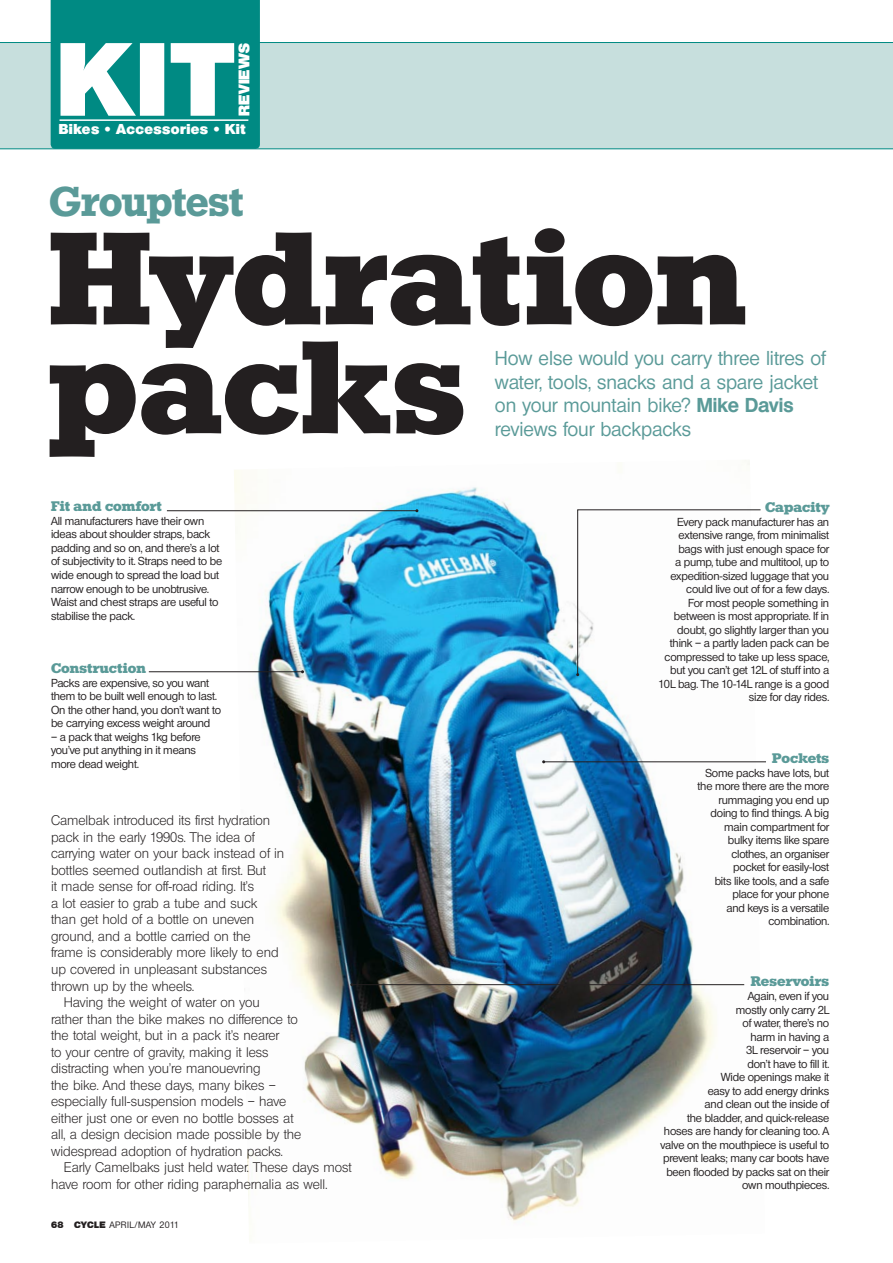
<style>
.page{position:relative;width:893px;height:1263px;background:#fff}
.page>*{position:absolute;margin:0;border:0;box-sizing:border-box;transform-origin:0 0}
.t1{font:700 127.65px/108.9px "Stafford";letter-spacing:.015em;color:#231f20}
.t2{font:600 40.35px "Stafford";letter-spacing:-.015em;color:#5a9a98}
.t3{font:500 19.5px/23.4px "Olympia";letter-spacing:-.005em;color:#5a9a98}
.t4{font:800 14.85px "Olympia";letter-spacing:.02em;color:#fff}
.t5{font:800 13.95px "Olympia";letter-spacing:.03em;color:#fff}
.t6{font:300 13.5px/16.5px "Olympia";color:#231f20}
.t7{font:700 13.5px "Stafford";letter-spacing:.005em;color:#5a9a98}
.t8{font:500 11.25px/13.5px "Olympia";letter-spacing:-.015em;color:#231f20}
.t9{font:500 9px "Olympia";letter-spacing:.05em;color:#231f20}
.s1{font-family:"Utopia";font-weight:700}
.s2{font-weight:700}
.s3{font-weight:800}
</style>
<div class="page">
<img style="left:234px;top:460px;width:531px;height:761px">
<hr style="left:352px;top:984px;width:392px;height:1px;background:#231f20">
<div style="left:0;top:42px;width:893px;height:107px;background:#c7dfdd"></div>
<svg style="left:51px;top:0;width:209px;height:149px"></svg>
<hr style="left:60px;top:119px;width:188px;height:2px;background:#fff">
<hr style="left:149px;top:671px;width:154px;height:1px;background:#231f20">
<hr style="left:544px;top:761px;width:222px;height:1px;background:#231f20">
<hr style="left:167px;top:510px;width:250px;height:1px;background:#231f20">
<svg style="left:576px;top:509px;width:185px;height:167px"></svg>
<p class="t4" style="left:235px;top:116px;width:74px;rotate:-90deg">REVIEWS</p>
<p class="t5" style="left:59px;top:121px;width:188px">Bikes <span class="s1">•</span> Accessories <span class="s1">•</span> Kit</p>
<p class="t2" style="left:49px;top:176px;width:195px">Grouptest</p>
<p class="t1" style="left:49px;top:226px;width:698px">Hydration packs</p>
<p class="t3" style="left:495px;top:347px;width:332px">How else would you carry three litres of water, tools, snacks and a spare jacket on your mountain bike? <span class="s2">Mike Davis </span>reviews four backpacks</p>
<p class="t7" style="left:51px;top:498px;width:112px">Fit and comfort</p>
<p class="t8" style="left:51px;top:514px;width:173px">All manufacturers have their own ideas about shoulder straps, back padding and so on, and there's a lot of subjectivity to it. Straps need to be wide enough to spread the load but narrow enough to be unobtrusive.<br>Waist and chest straps are useful to stabilise the pack.</p>
<p class="t7" style="left:51px;top:660px;width:96px">Construction</p>
<p class="t8" style="left:51px;top:676px;width:171px">Packs are expensive, so you want them to be built well enough to last.<br>On the other hand, you don't want to be carrying excess weight around</p>
<p class="t8" style="left:51px;top:730px;width:151px">– a pack that weighs 1kg before you've put anything in it means more dead weight.</p>
<p class="t6" style="left:51px;top:812px;width:235px">Camelbak introduced its first hydration pack in the early 1990s. The idea of carrying water on your back instead of in bottles seemed outlandish at first. But<br>it made sense for off-road riding. It's<br>a lot easier to grab a tube and suck than get hold of a bottle on uneven ground, and a bottle carried on the frame is considerably more likely to end up covered in unpleasant substances thrown up by the wheels.</p>
<p class="t6" style="left:51px;top:994px;width:252px;text-indent:13px">Having the weight of water on you<br>rather than the bike makes no difference to the total weight, but in a pack it's nearer<br>to your centre of gravity, making it less distracting when you're manouevring<br>the bike. And these days, many bikes – especially full-suspension models – have either just one or even no bottle bosses at all, a design decision made possible by the widespread adoption of hydration packs.</p>
<p class="t6" style="left:51px;top:1159px;width:302px;text-indent:13px">Early Camelbaks just held water. These days most have room for other riding paraphernalia as well.</p>
<p class="t9" style="left:51px;top:1219px;width:130px"><span class="s3">68 cycle</span> APRIL/MAY 2011</p>
<p class="t7" style="left:765px;top:499px;width:66px">Capacity</p>
<p class="t8" style="left:659px;top:515px;width:172px;text-align:right">Every pack manufacturer has an extensive range, from minimalist bags with just enough space for<br>a pump, tube and multitool, up to expedition-sized luggage that you could live out of for a few days.<br>For most people something in between is most appropriate. If in doubt, go slightly larger than you think – a partly laden pack can be compressed to take up less space, but you can't get 12L of stuff into a<br>10L bag. The 10-14L range is a good size for day rides.</p>
<p class="t7" style="left:772px;top:750px;width:58px">Pockets</p>
<p class="t8" style="left:697px;top:766px;width:133px;text-align:right">Some packs have lots, but the more there are the more rummaging you end up doing to find things. A big main compartment for bulky items like spare clothes, an organiser pocket for easily-lost<br>bits like tools, and a safe place for your phone<br>and keys is a versatile combination.</p>
<p class="t7" style="left:751px;top:973px;width:80px">Reservoirs</p>
<p class="t8" style="left:661px;top:989px;width:170px;text-align:right">Again, even if you<br>mostly only carry 2L<br>of water, there's no<br>harm in having a<br>3L reservoir – you<br>don't have to fill it.<br>Wide openings make it<br>easy to add energy drinks<br>and clean out the inside of<br>the bladder, and quick-release hoses are handy for cleaning too. A valve on the mouthpiece is useful to prevent leaks; many car boots have been flooded by packs sat on their own mouthpieces.</p>
</div>
